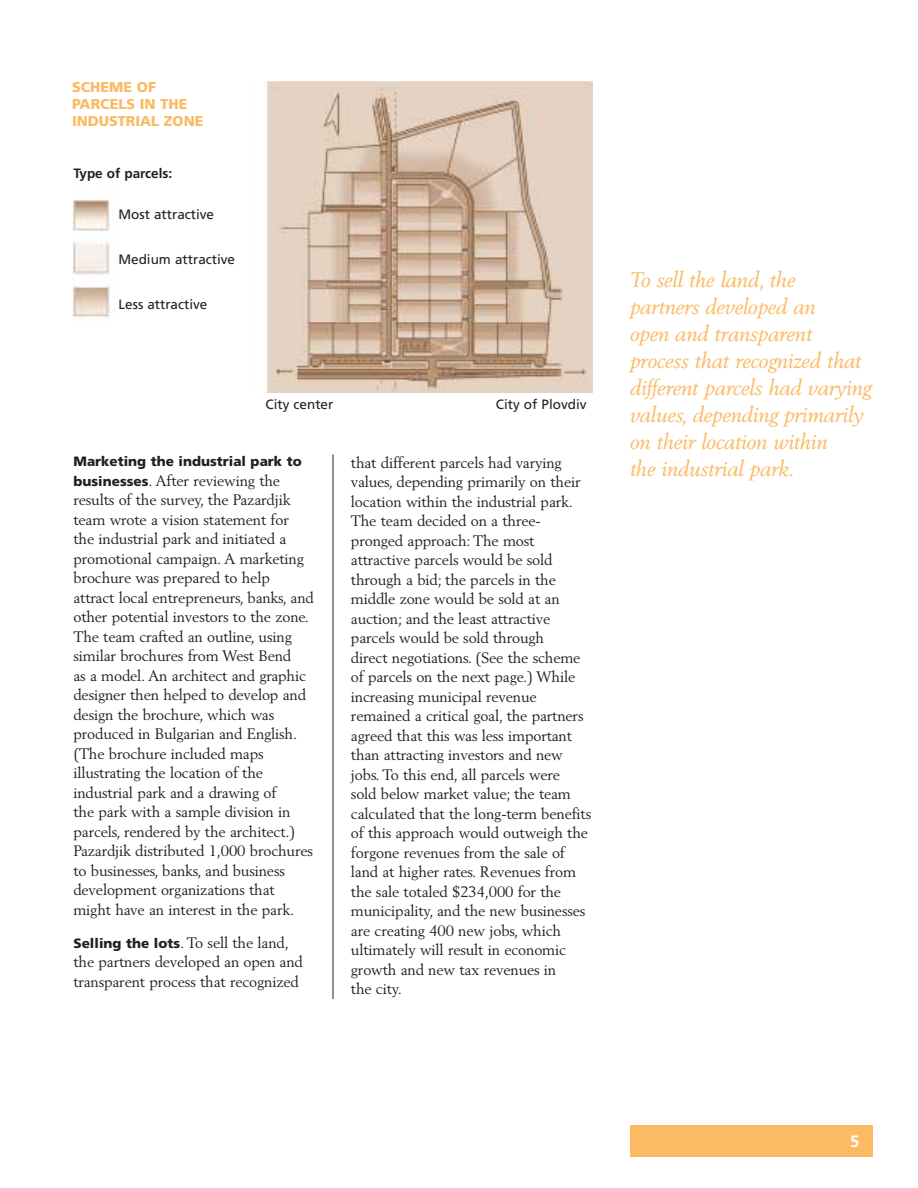
<style>
.page{position:relative;width:918px;height:1188px;background:#fff}
.page>*{position:absolute;margin:0;border:0;box-sizing:border-box;transform-origin:0 0}
.t1{font:italic 21px/27px "Berling";letter-spacing:-.01em;color:#fcba64}
.t2{font:700 16.5px "Frutiger";color:#fff}
.t3{font:15px/19.5px "Berling";letter-spacing:-.01em;color:#231f20}
.t4{font:900 14.25px/17.1px "Frutiger";color:#fcba64}
.t5{font:13.5px "Frutiger";color:#231f20}
.t6{font:900 13.5px "Frutiger";color:#231f20}
.t7{font:700 13.5px "Frutiger";color:#231f20}
.s1{font-family:"Frutiger";font-weight:900;font-size:13.5px}
</style>
<div class="page">
<div style="left:630px;top:1125px;width:243px;height:31px;background:#fcba64"></div>
<hr style="left:333px;top:454px;width:1px;height:545px;background:#231f20">
<img style="left:72px;top:81px;width:520px;height:312px">
<p class="t4" style="left:72px;top:79px;width:133px">SCHEME OF<br>PARCELS IN THE<br>INDUSTRIAL ZONE</p>
<p class="t7" style="left:74px;top:168px;width:100px">Type of parcels:</p>
<p class="t5" style="left:118px;top:208px;width:97px">Most attractive</p>
<p class="t5" style="left:118px;top:253px;width:118px">Medium attractive</p>
<p class="t5" style="left:118px;top:298px;width:90px">Less attractive</p>
<p class="t5" style="left:265px;top:399px;width:69px">City center</p>
<p class="t5" style="left:496px;top:399px;width:92px">City of Plovdiv</p>
<p class="t6" style="left:74px;top:456px;width:230px">Marketing the industrial park to</p>
<p class="t3" style="left:73px;top:472px;width:242px"><span class="s1">businesses</span>. After reviewing the results of the survey, the Pazardjik team wrote a vision statement for<br>the industrial park and initiated a promotional campaign. A marketing brochure was prepared to help attract local entrepreneurs, banks, and other potential investors to the zone.<br>The team crafted an outline, using similar brochures from West Bend<br>as a model. An architect and graphic designer then helped to develop and design the brochure, which was produced in Bulgarian and English. (The brochure included maps illustrating the location of the industrial park and a drawing of<br>the park with a sample division in parcels, rendered by the architect.)<br>Pazardjik distributed 1,000 brochures to businesses, banks, and business development organizations that might have an interest in the park.</p>
<p class="t3" style="left:73px;top:934px;width:231px"><span class="s1">Selling the lots</span>. To sell the land, the partners developed an open and transparent process that recognized</p>
<p class="t3" style="left:351px;top:454px;width:242px">that different parcels had varying values, depending primarily on their location within the industrial park.<br>The team decided on a three&shy;pronged approach: The most attractive parcels would be sold through a bid; the parcels in the middle zone would be sold at an auction; and the least attractive parcels would be sold through<br>direct negotiations. (See the scheme of parcels on the next page.) While increasing municipal revenue remained a critical goal, the partners agreed that this was less important than attracting investors and new jobs. To this end, all parcels were<br>sold below market value; the team calculated that the long-term benefits of this approach would outweigh the forgone revenues from the sale of land at higher rates. Revenues from the sale totaled $234,000 for the municipality, and the new businesses are creating 400 new jobs, which ultimately will result in economic growth and new tax revenues in<br>the city.</p>
<h1 class="t1" style="left:630px;top:267px;width:243px">To sell the land, the<br>partners developed an<br>open and transparent process that recognized that different parcels had varying values, depending primarily on their location within<br>the industrial park.</h1>
<p class="t2" style="left:850px;top:1134px;width:11px">5</p>
</div>
